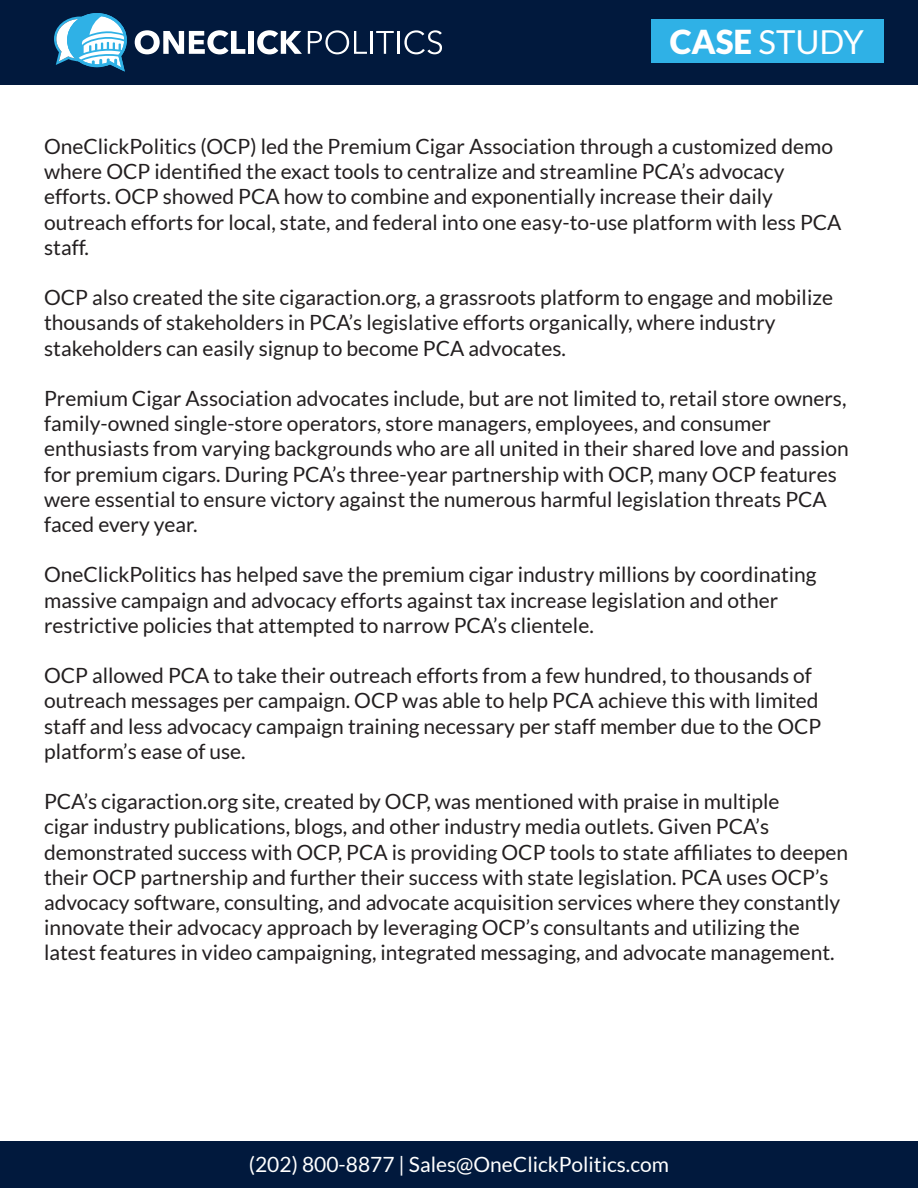
<style>
.page{position:relative;width:918px;height:1188px;background:#fff}
.page>*{position:absolute;margin:0;border:0;box-sizing:border-box;transform-origin:0 0}
.t1{font:33px "Lato";color:#fff}
.t2{font:21px/25.2px "Lato";color:#231f20}
.t3{font:21px "Lato";color:#fff}
.s1{font-weight:900}
</style>
<div class="page">
<div style="left:0;top:0;width:918px;height:85px;background:#01193d"></div>
<svg style="left:135px;top:30px;width:110px;height:24px"></svg>
<div style="left:248px;top:31px;width:6px;height:23px;background:#fff"></div>
<svg style="left:257px;top:30px;width:45px;height:24px"></svg>
<svg style="left:308px;top:30px;width:59px;height:24px"></svg>
<hr style="left:370px;top:31px;width:3px;height:23px;background:#fff">
<svg style="left:376px;top:31px;width:18px;height:23px"></svg>
<hr style="left:397px;top:31px;width:3px;height:23px;background:#fff">
<svg style="left:404px;top:30px;width:38px;height:24px"></svg>
<svg style="left:54px;top:13px;width:73px;height:59px"></svg>
<div style="left:652px;top:19px;width:232px;height:44px;background:#2fb1e6"></div>
<div style="left:0;top:1141px;width:918px;height:47px;background:#01193d"></div>
<p class="t1" style="left:670px;top:24px;width:196px"><span class="s1">CASE</span> STUDY</p>
<p class="t2" style="left:44px;top:134px;width:799px">OneClickPolitics (OCP) led the Premium Cigar Association through a customized demo where OCP identified the exact tools to centralize and streamline PCA’s advocacy efforts. OCP showed PCA how to combine and exponentially increase their daily outreach efforts for local, state, and federal into one easy-to-use platform with less PCA staff.</p>
<p class="t2" style="left:44px;top:285px;width:791px">OCP also created the site cigaraction.org, a grassroots platform to engage and mobilize thousands of stakeholders in PCA’s legislative efforts organically, where industry stakeholders can easily signup to become PCA advocates.</p>
<p class="t2" style="left:44px;top:386px;width:806px">Premium Cigar Association advocates include, but are not limited to, retail store owners, family-owned single-store operators, store managers, employees, and consumer enthusiasts from varying backgrounds who are all united in their shared love and passion for premium cigars. During PCA’s three-year partnership with OCP, many OCP features were essential to ensure victory against the numerous harmful legislation threats PCA faced every year.</p>
<p class="t2" style="left:44px;top:562px;width:774px">OneClickPolitics has helped save the premium cigar industry millions by coordinating massive campaign and advocacy efforts against tax increase legislation and other restrictive policies that attempted to narrow PCA’s clientele.</p>
<p class="t2" style="left:44px;top:663px;width:779px">OCP allowed PCA to take their outreach efforts from a few hundred, to thousands of outreach messages per campaign. OCP was able to help PCA achieve this with limited staff and less advocacy campaign training necessary per staff member due to the OCP platform’s ease of use.</p>
<p class="t2" style="left:44px;top:789px;width:805px">PCA’s cigaraction.org site, created by OCP, was mentioned with praise in multiple<br>cigar industry publications, blogs, and other industry media outlets. Given PCA’s demonstrated success with OCP, PCA is providing OCP tools to state affiliates to deepen their OCP partnership and further their success with state legislation. PCA uses OCP’s advocacy software, consulting, and advocate acquisition services where they constantly innovate their advocacy approach by leveraging OCP’s consultants and utilizing the latest features in video campaigning, integrated messaging, and advocate management.</p>
<p class="t3" style="left:249px;top:1152px;width:422px">(202) 800-8877 | Sales@OneClickPolitics.com</p>
</div>
